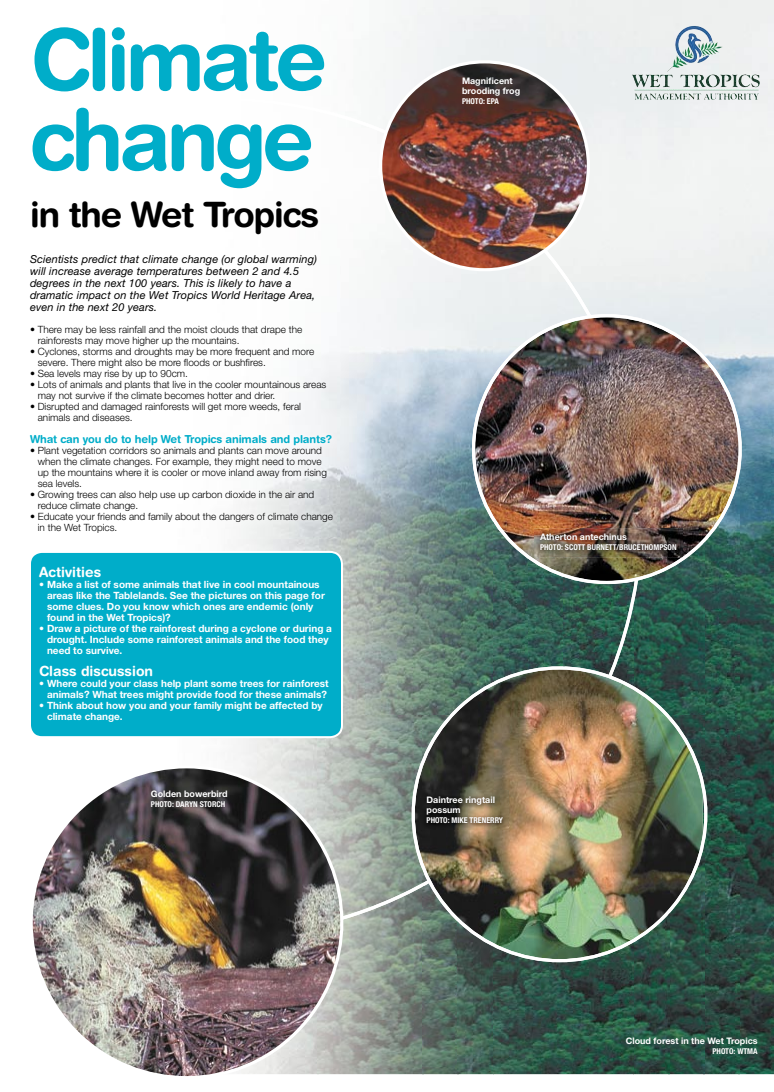
<style>
.page{position:relative;width:774px;height:1092px;background:#fff}
.page>*{position:absolute;margin:0;border:0;box-sizing:border-box;transform-origin:0 0}
.t1{font:700 85px/80px "Helvetica Rounded LT Std";letter-spacing:-.05em;color:#00adc9}
.t2{font:700 35px "Helvetica Rounded LT Std";letter-spacing:-.03em;color:#000}
.t3{font:700 14px "Helvetica Rounded LT Std";color:#fff}
.t4{font:italic 11px/12px "Helvetica Neue LT Std";letter-spacing:.01em;color:#000}
.t5{font:700 11px "Helvetica Rounded LT Std";letter-spacing:-.01em;color:#00adc9}
.t6{font:300 10px/11px "Helvetica Neue LT Std";color:#000}
.t7{font:700 10px/11px "Helvetica Neue LT Std";color:#fff}
.t8{font:700 9px/10px "Helvetica Neue LT Std";color:#fff}
.t9{font:700 condensed 8px "Helvetica Neue LT Std";color:#fff}
</style>
<div class="page">
<div style="left:393px;top:0;width:310px;height:250px;background:#eef0f0"></div>
<img style="left:703px;top:0;width:71px;height:429px">
<img style="left:739px;top:429px;width:35px;height:645px">
<img style="left:704px;top:597px;width:35px;height:477px">
<img style="left:684px;top:597px;width:20px;height:55px">
<img style="left:359px;top:977px;width:64px;height:97px">
<img style="left:669px;top:976px;width:35px;height:98px">
<img style="left:423px;top:977px;width:35px;height:97px">
<img style="left:458px;top:977px;width:35px;height:97px">
<img style="left:634px;top:977px;width:35px;height:97px">
<img style="left:493px;top:977px;width:141px;height:97px">
<svg style="left:238px;top:57px;width:446px;height:920px"></svg>
<div style="left:31px;top:551px;width:312px;height:187px;background:#00adc9"></div>
<img style="left:238px;top:248px;width:102px;height:290px">
<img style="left:459px;top:301px;width:296px;height:296px">
<img style="left:369px;top:50px;width:231px;height:231px">
<img style="left:397px;top:652px;width:325px;height:324px">
<img style="left:32px;top:749px;width:327px;height:327px">
<img style="left:421px;top:790px;width:88px;height:39px">
<img style="left:534px;top:528px;width:149px;height:29px">
<img style="left:678px;top:29px;width:35px;height:30px">
<h1 class="t1" style="left:30px;top:18px;width:299px">Climate change</h1>
<h2 class="t2" style="left:30px;top:193px;width:291px">in the Wet Tropics</h2>
<p class="t4" style="left:30px;top:253px;width:289px">Scientists predict that climate change (or global warming) will increase average temperatures between 2 and 4.5 degrees in the next 100 years. This is likely to have a dramatic impact on the Wet Tropics World Heritage Area, even in the next 20 years.</p>
<p class="t6" style="left:38px;top:324px;width:266px;text-indent:-8px">• There may be less rainfall and the moist clouds that drape the rainforests may move higher up the mountains.</p>
<p class="t6" style="left:38px;top:346px;width:278px;text-indent:-8px">• Cyclones, storms and droughts may be more frequent and more severe. There might also be more floods or bushfires.</p>
<p class="t6" style="left:30px;top:368px;width:160px">• Sea levels may rise by up to 90cm.</p>
<p class="t6" style="left:38px;top:379px;width:290px;text-indent:-8px">• Lots of animals and plants that live in the cooler mountainous areas may not survive if the climate becomes hotter and drier.</p>
<p class="t6" style="left:38px;top:401px;width:265px;text-indent:-8px">• Disrupted and damaged rainforests will get more weeds, feral animals and diseases.</p>
<p class="t5" style="left:30px;top:432px;width:304px">What can you do to help Wet Tropics animals and plants?</p>
<p class="t6" style="left:38px;top:445px;width:291px;text-indent:-8px">• Plant vegetation corridors so animals and plants can move around when the climate changes. For example, they might need to move up the mountains where it is cooler or move inland away from rising sea levels.</p>
<p class="t6" style="left:38px;top:489px;width:278px;text-indent:-8px">• Growing trees can also help use up carbon dioxide in the air and reduce climate change.</p>
<p class="t6" style="left:38px;top:511px;width:297px;text-indent:-8px">• Educate your friends and family about the dangers of climate change in the Wet Tropics.</p>
<h3 class="t3" style="left:39px;top:563px;width:63px">Activities</h3>
<p class="t7" style="left:47px;top:578px;width:279px;text-indent:-8px">• Make a list of some animals that live in cool mountainous areas like the Tablelands. See the pictures on this page for some clues. Do you know which ones are endemic (only found in the Wet Tropics)?</p>
<p class="t7" style="left:47px;top:622px;width:286px;text-indent:-8px">• Draw a picture of the rainforest during a cyclone or during a drought. Include some rainforest animals and the food they need to survive.</p>
<h3 class="t3" style="left:39px;top:662px;width:115px">Class discussion</h3>
<p class="t7" style="left:39px;top:677px;width:291px;text-align:right">• Where could your class help plant some trees for rainforest animals? What trees might provide food for these animals?</p>
<p class="t7" style="left:47px;top:699px;width:277px;text-indent:-8px">• Think about how you and your family might be affected by climate change.</p>
<p class="t8" style="left:462px;top:75px;width:60px">Magnificent brooding frog</p>
<p class="t9" style="left:462px;top:96px;width:38px">PHOTO: EPA</p>
<p class="t8" style="left:540px;top:532px;width:89px">Atherton antechinus</p>
<p class="t9" style="left:540px;top:542px;width:138px">PHOTO: SCOTT BURNETT/BRUCETHOMPSON</p>
<p class="t8" style="left:151px;top:788px;width:78px">Golden bowerbird</p>
<p class="t9" style="left:151px;top:799px;width:76px">PHOTO: DARYN STORCH</p>
<p class="t8" style="left:427px;top:794px;width:70px">Daintree ringtail possum</p>
<p class="t9" style="left:427px;top:815px;width:78px">PHOTO: MIKE TRENERRY</p>
<p class="t8" style="left:626px;top:1035px;width:133px">Cloud forest in the Wet Tropics</p>
<p class="t9" style="left:712px;top:1046px;width:47px">PHOTO: WTMA</p>
</div>
